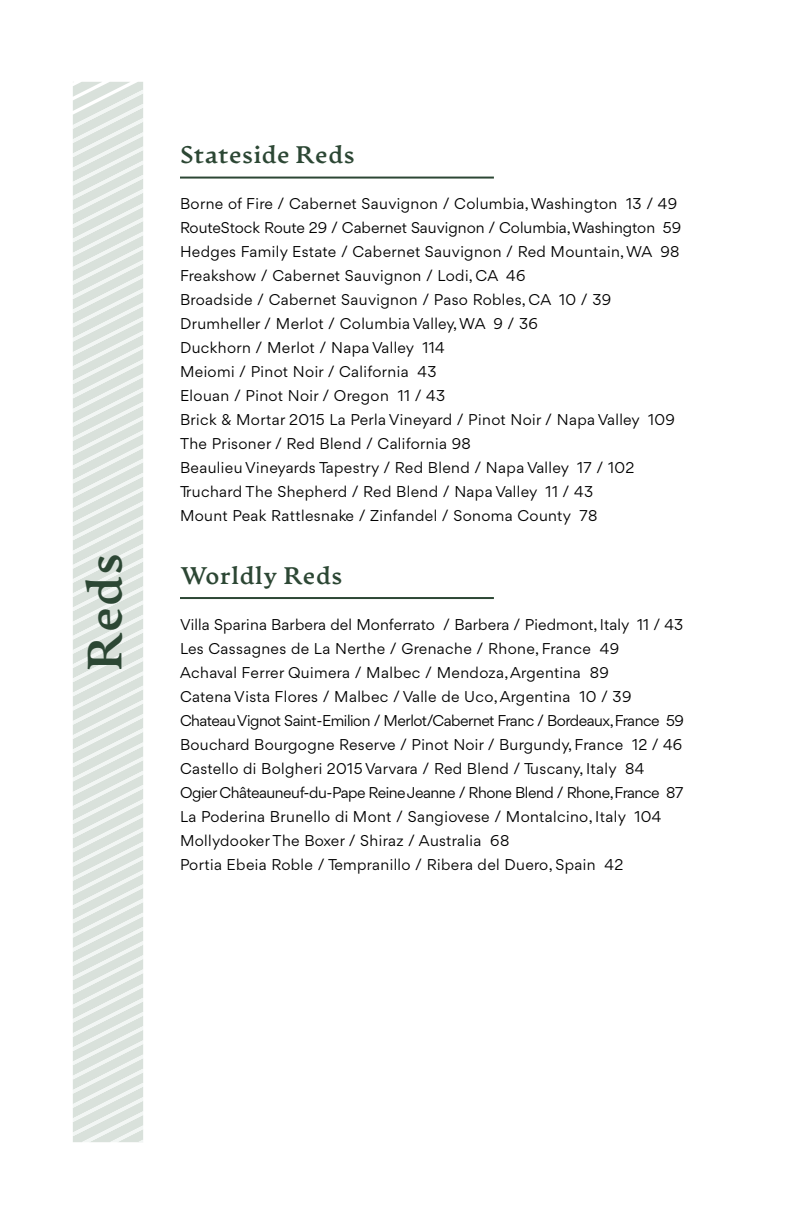
<style>
.page{position:relative;width:792px;height:1224px;background:#fff}
.page>*{position:absolute;margin:0;border:0;box-sizing:border-box;transform-origin:0 0}
.t1{font:700 48px "Artifex CF Extra";color:#2c4734}
.t2{font:700 24px "Artifex CF Extra";letter-spacing:.02em;color:#2c4734}
.t3{font:15px/24px "Gordita";letter-spacing:.025em;color:#000}
</style>
<div class="page">
<svg style="left:73px;top:90px;width:70px;height:1052px"></svg>
<hr style="left:180px;top:177px;width:314px;height:2px;background:#2c4734">
<hr style="left:180px;top:597px;width:314px;height:2px;background:#2c4734">
<h1 class="t1" style="left:76px;top:671px;width:120px;rotate:-90deg">Reds</h1>
<h2 class="t2" style="left:180px;top:140px;width:176px">Stateside Reds</h2>
<p class="t3" style="left:180px;top:192px;width:503px">Borne of Fire / Cabernet Sauvignon / Columbia, Washington 13 / 49<br>RouteStock Route 29 / Cabernet Sauvignon / Columbia, Washington 59<br>Hedges Family Estate / Cabernet Sauvignon / Red Mountain, WA 98<br>Freakshow / Cabernet Sauvignon / Lodi, CA 46<br>Broadside / Cabernet Sauvignon / Paso Robles, CA 10 / 39<br>Drumheller / Merlot / Columbia Valley, WA 9 / 36<br>Duckhorn / Merlot / Napa Valley 114<br>Meiomi / Pinot Noir / California 43<br>Elouan / Pinot Noir / Oregon 11 / 43<br>Brick &amp; Mortar 2015 La Perla Vineyard / Pinot Noir / Napa Valley 109<br>The Prisoner / Red Blend / California 98<br>Beaulieu Vineyards Tapestry / Red Blend / Napa Valley 17 / 102<br>Truchard The Shepherd / Red Blend / Napa Valley 11 / 43<br>Mount Peak Rattlesnake / Zinfandel / Sonoma County 78</p>
<h2 class="t2" style="left:180px;top:561px;width:164px">Worldly Reds</h2>
<p class="t3" style="left:180px;top:612px;width:505px">Villa Sparina Barbera del Monferrato / Barbera / Piedmont, Italy 11 / 43<br>Les Cassagnes de La Nerthe / Grenache / Rhone, France 49<br>Achaval Ferrer Quimera / Malbec / Mendoza, Argentina 89<br>Catena Vista Flores / Malbec / Valle de Uco, Argentina 10 / 39<br>Chateau Vignot Saint-Emilion / Merlot/Cabernet Franc / Bordeaux,France 59<br>Bouchard Bourgogne Reserve / Pinot Noir / Burgundy, France 12 / 46<br>Castello di Bolgheri 2015 Varvara / Red Blend / Tuscany, Italy 84<br>Ogier Châteauneuf-du-Pape Reine Jeanne / Rhone Blend / Rhone, France 87<br>La Poderina Brunello di Mont / Sangiovese / Montalcino, Italy 104<br>Mollydooker The Boxer / Shiraz / Australia 68<br>Portia Ebeia Roble / Tempranillo / Ribera del Duero, Spain 42</p>
</div>
